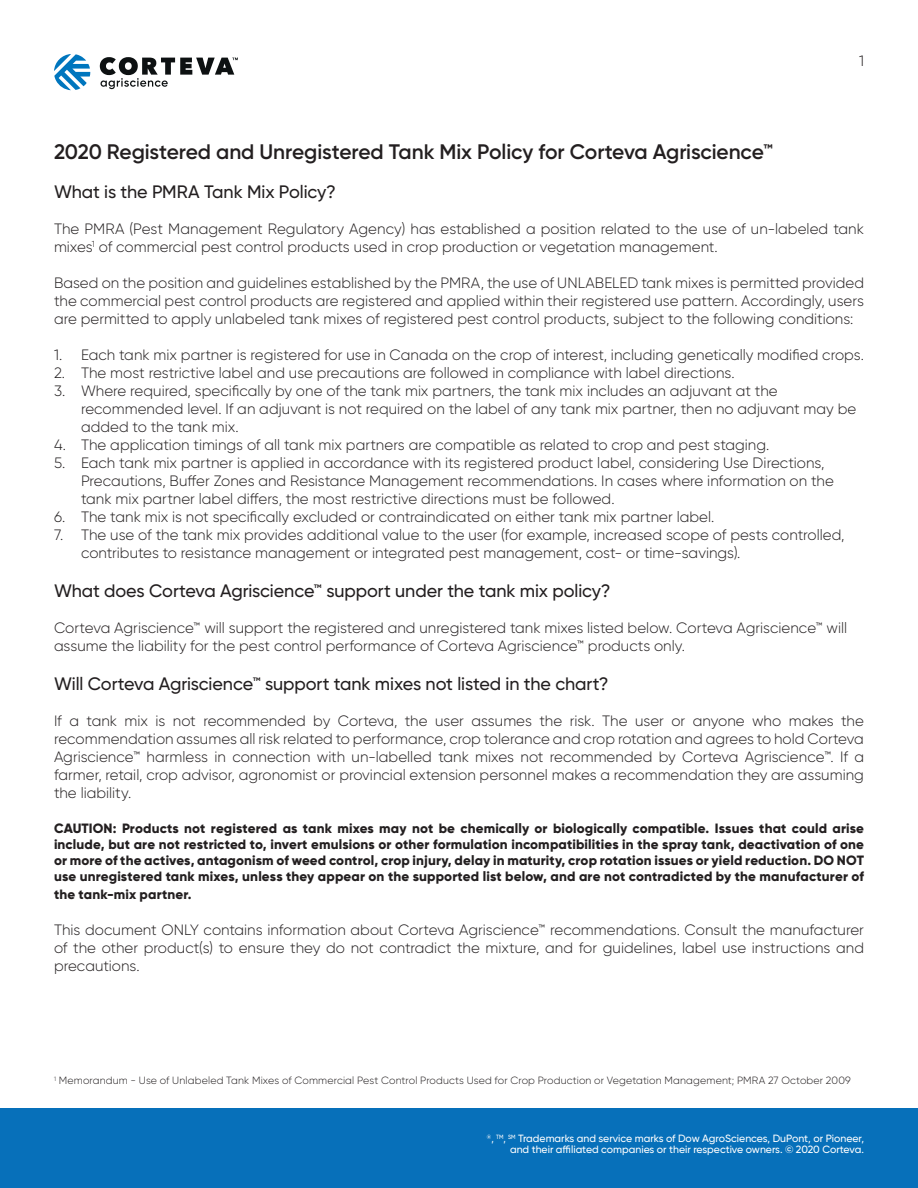
<style>
.page{position:relative;width:918px;height:1188px;background:#fff}
.page>*{position:absolute;margin:0;border:0;box-sizing:border-box;transform-origin:0 0}
.t1{font:600 21px "Gilroy";letter-spacing:-.005em;color:#231f20}
.t2{font:500 18px "Gilroy";letter-spacing:-.005em;color:#231f20}
.t3{font:300 15px/18px "Gilroy";color:#231f20}
.t4{font:800 13.5px/16.2px "Gilroy";letter-spacing:.01em;color:#231f20;text-align:justify}
.t5{font:500 10.5px/10.8px "Gilroy";color:#fff;text-align:right;scale:.9 1}
.t6{font:300 10.5px "Gilroy";letter-spacing:.015em;color:#231f20}
</style>
<div class="page">
<div style="left:0;top:1108px;width:918px;height:80px;background:#0770ba"></div>
<svg style="left:54px;top:54px;width:36px;height:36px"></svg>
<svg style="left:100px;top:57px;width:138px;height:32px"></svg>
<p class="t3" style="left:859px;top:52px;width:6px">1</p>
<h1 class="t1" style="left:54px;top:139px;width:720px">2020 Registered and Unregistered Tank Mix Policy for Corteva Agriscience™</h1>
<p class="t2" style="left:54px;top:181px;width:283px">What is the PMRA Tank Mix Policy?</p>
<p class="t3" style="left:54px;top:220px;width:811px">The PMRA (Pest Management Regulatory Agency) has established a position related to the use of un-labeled tank mixes<sup>1</sup> of commercial pest control products used in crop production or vegetation management.</p>
<p class="t3" style="left:54px;top:274px;width:812px;text-align:justify">Based on the position and guidelines established by the PMRA, the use of UNLABELED tank mixes is permitted provided the commercial pest control products are registered and applied within their registered use pattern. Accordingly, users are permitted to apply unlabeled tank mixes of registered pest control products, subject to the following conditions:</p>
<p class="t3" style="left:54px;top:346px;width:811px">1. Each tank mix partner is registered for use in Canada on the crop of interest, including genetically modified crops.</p>
<p class="t3" style="left:54px;top:364px;width:682px">2. The most restrictive label and use precautions are followed in compliance with label directions.</p>
<p class="t3" style="left:81px;top:382px;width:777px;text-indent:-27px">3. Where required, specifically by one of the tank mix partners, the tank mix includes an adjuvant at the recommended level. If an adjuvant is not required on the label of any tank mix partner, then no adjuvant may be added to the tank mix.</p>
<p class="t3" style="left:54px;top:436px;width:717px">4. The application timings of all tank mix partners are compatible as related to crop and pest staging.</p>
<p class="t3" style="left:81px;top:454px;width:755px;text-indent:-27px">5. Each tank mix partner is applied in accordance with its registered product label, considering Use Directions,<br>Precautions, Buffer Zones and Resistance Management recommendations. In cases where information on the tank mix partner label differs, the most restrictive directions must be followed.</p>
<p class="t3" style="left:54px;top:508px;width:662px">6. The tank mix is not specifically excluded or contraindicated on either tank mix partner label.</p>
<p class="t3" style="left:81px;top:526px;width:765px;text-indent:-27px">7. The use of the tank mix provides additional value to the user (for example, increased scope of pests controlled, contributes to resistance management or integrated pest management, cost- or time-savings).</p>
<p class="t2" style="left:54px;top:580px;width:558px">What does Corteva Agriscience™ support under the tank mix policy?</p>
<p class="t3" style="left:54px;top:619px;width:795px">Corteva Agriscience™ will support the registered and unregistered tank mixes listed below. Corteva Agriscience™ will assume the liability for the pest control performance of Corteva Agriscience™ products only.</p>
<p class="t2" style="left:54px;top:673px;width:556px">Will Corteva Agriscience™ support tank mixes not listed in the chart?</p>
<p class="t3" style="left:54px;top:712px;width:812px;text-align:justify">If a tank mix is not recommended by Corteva, the user assumes the risk. The user or anyone who makes the recommendation assumes all risk related to performance, crop tolerance and crop rotation and agrees to hold Corteva Agriscience™ harmless in connection with un-labelled tank mixes not recommended by Corteva Agriscience™. If a farmer, retail, crop advisor, agronomist or provincial extension personnel makes a recommendation they are assuming the liability.</p>
<p class="t4" style="left:54px;top:820px;width:812px">CAUTION: Products not registered as tank mixes may not be chemically or biologically compatible. Issues that could arise include, but are not restricted to, invert emulsions or other formulation incompatibilities in the spray tank, deactivation of one or more of the actives, antagonism of weed control, crop injury, delay in maturity, crop rotation issues or yield reduction. DO NOT use unregistered tank mixes, unless they appear on the supported list below, and are not contradicted by the manufacturer of</p>
<p class="t4" style="left:54px;top:886px;width:139px">the tank-mix partner.</p>
<p class="t3" style="left:54px;top:921px;width:812px;text-align:justify">This document ONLY contains information about Corteva Agriscience™ recommendations. Consult the manufacturer of the other product(s) to ensure they do not contradict the mixture, and for guidelines, label use instructions and precautions.</p>
<p class="t6" style="left:54px;top:1074px;width:798px"><sup>1</sup> Memorandum - Use of Unlabeled Tank Mixes of Commercial Pest Control Products Used for Crop Production or Vegetation Management; PMRA 27 October 2009</p>
<p class="t5" style="left:487px;top:1133px;width:420px"><sup>®</sup>, <sup>TM</sup>, <sup>SM</sup> Trademarks and service marks of Dow AgroSciences, DuPont, or Pioneer, and their affiliated companies or their respective owners. © 2020 Corteva.</p>
</div>
